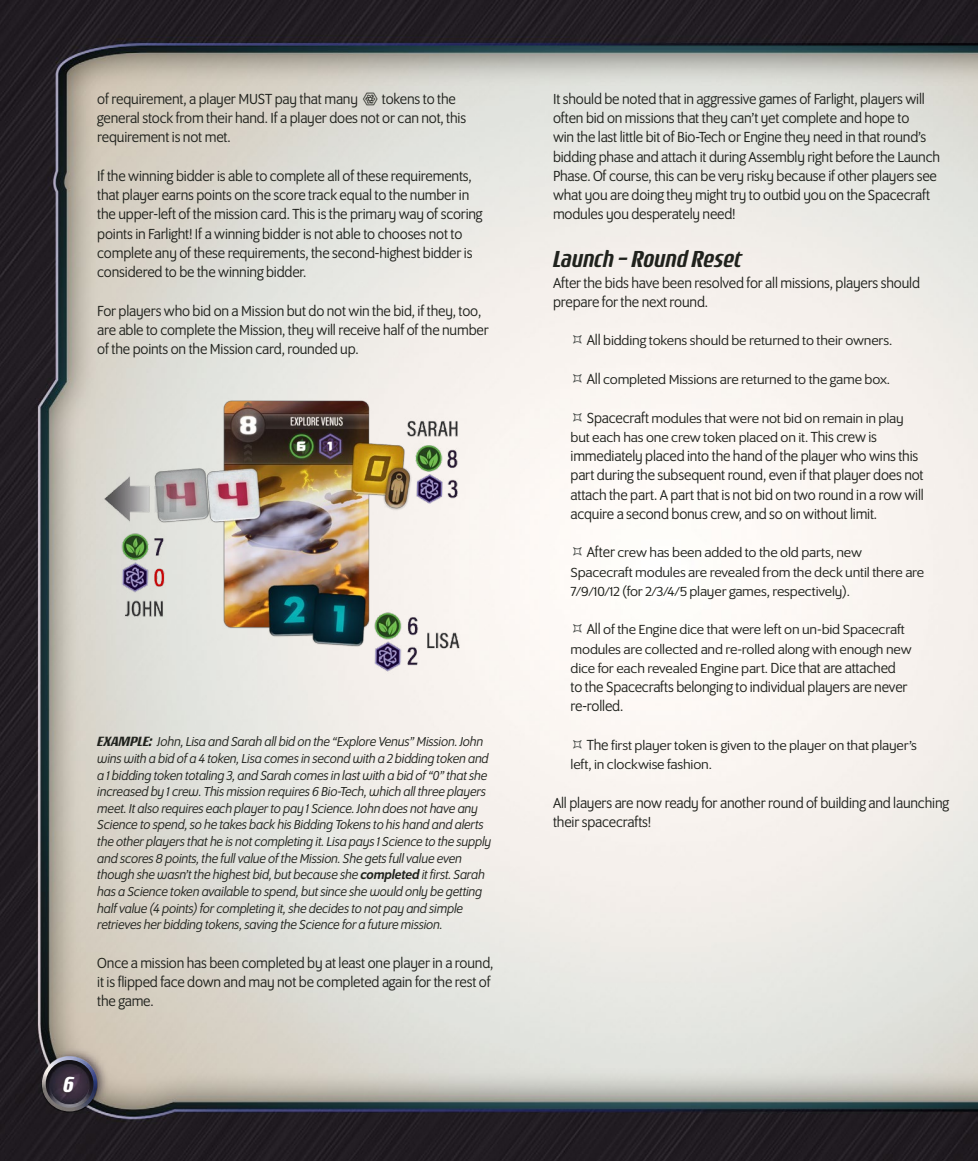
<style>
.page{position:relative;width:978px;height:1161px;background:#fff}
.page>*{position:absolute;margin:0;border:0;box-sizing:border-box;transform-origin:0 0}
.t1{font:italic 500 24.5px "Rogue Sans";color:#20221d}
.t2{font:italic 700 23.1px "Rogue Sans";color:#fff;scale:.91 1}
.t3{font:15.75px/19.2px "Program OT";letter-spacing:-.01em;color:#20221d}
.t4{font:14.17px/19.2px "Program OT";letter-spacing:-.01em;color:#20221d;scale:1.11 1}
.t5{font:italic 14px/16.6px "Program OT";letter-spacing:-.01em;color:#20221d}
.s1{font-family:"Rogue Sans";font-weight:500;font-size:14.17px}
.s2{font-weight:500}
.s3{font-size:15.75px}
</style>
<div class="page">
<img style="left:0;top:0;width:977px;height:1161px">
<img style="left:42px;top:1056px;width:55px;height:55px">
<img style="left:46px;top:1060px;width:47px;height:47px;border-radius:24px">
<div style="left:58px;top:1074px;width:19px;height:23px;background:#20221d;opacity:.75"></div>
<img style="left:101px;top:388px;width:392px;height:302px">
<svg style="left:363px;top:92px;width:14px;height:13px"></svg>
<svg style="left:573px;top:335px;width:8px;height:9px"></svg>
<svg style="left:573px;top:374px;width:8px;height:9px"></svg>
<svg style="left:573px;top:412px;width:8px;height:9px"></svg>
<svg style="left:573px;top:547px;width:8px;height:9px"></svg>
<svg style="left:573px;top:624px;width:8px;height:9px"></svg>
<svg style="left:573px;top:740px;width:8px;height:8px"></svg>
<p class="t3" style="left:97px;top:89px;width:262px">of requirement, a player MUST pay that many</p>
<p class="t3" style="left:97px;top:89px;width:370px;text-indent:284px">tokens to the general stock from their hand. If a player does not or can not, this requirement is not met.</p>
<p class="t3" style="left:97px;top:166px;width:387px">If the winning bidder is able to complete all of these requirements, that player earns points on the score track equal to the number in the upper-left of the mission card. This is the primary way of scoring points in Farlight! If a winning bidder is not able to chooses not to complete any of these requirements, the second-highest bidder is considered to be the winning bidder.</p>
<p class="t3" style="left:97px;top:301px;width:393px">For players who bid on a Mission but do not win the bid, if they, too, are able to complete the Mission, they will receive half of the number of the points on the Mission card, rounded up.</p>
<p class="t5" style="left:97px;top:733px;width:395px"><span class="s1">EXAMPLE:</span> John, Lisa and Sarah all bid on the “Explore Venus” Mission. John wins with a bid of a 4 token, Lisa comes in second with a 2 bidding token and a 1 bidding token totaling 3, and Sarah comes in last with a bid of “0” that she increased by 1 crew. This mission requires 6 Bio-Tech, which all three players meet. It also requires each player to pay 1 Science. John does not have any Science to spend, so he takes back his Bidding Tokens to his hand and alerts the other players that he is not completing it. Lisa pays 1 Science to the supply and scores 8 points, the full value of the Mission. She gets full value even though she wasn’t the highest bid, but because she <span class="s2">completed</span> it first. Sarah has a Science token available to spend, but since she would only be getting half value (4 points) for completing it, she decides to not pay and simple retrieves her bidding tokens, saving the Science for a future mission.</p>
<p class="t3" style="left:97px;top:953px;width:397px">Once a mission has been completed by at least one player in a round, it is flipped face down and may not be completed again for the rest of the game.</p>
<h2 class="t2" style="left:63px;top:1071px;width:13px">6</h2>
<p class="t3" style="left:553px;top:89px;width:388px">It should be noted that in aggressive games of Farlight, players will often bid on missions that they can’t yet complete and hope to<br>win the last little bit of Bio-Tech or Engine they need in that round’s bidding phase and attach it during Assembly right before the Launch Phase. Of course, this can be very risky because if other players see what you are doing they might try to outbid you on the Spacecraft modules you desperately need!</p>
<h1 class="t1" style="left:553px;top:245px;width:190px">Launch - Round Reset</h1>
<p class="t3" style="left:553px;top:273px;width:368px">After the bids have been resolved for all missions, players should prepare for the next round.</p>
<p class="t4" style="left:586px;top:331px;width:276px"><span class="s3">All</span> bidding tokens should be returned to their owners.</p>
<p class="t4" style="left:586px;top:370px;width:274px"><span class="s3">All</span> completed Missions are returned to the game box.</p>
<p class="t4" style="left:570px;top:408px;width:301px;text-indent:16px"><span class="s3">Spacecraft</span> modules that were not bid on remain in play but each has one crew token placed on it. <span class="s3">This crew is</span></p>
<p class="t3" style="left:570px;top:446px;width:355px">immediately placed into the hand of the player who wins this part during the subsequent round, even if that player does not attach the part. A part that is not bid on two round in a row will acquire a second bonus crew, and so on without limit.</p>
<p class="t4" style="left:570px;top:543px;width:320px;text-indent:16px"><span class="s3">After</span> crew has been added to the old parts, new<br>Spacecraft modules are revealed from the deck until there are<br>7/9/10/12 (for 2/3/4/5 player games, respectively).</p>
<p class="t4" style="left:570px;top:620px;width:309px;text-indent:16px"><span class="s3">All</span> of the Engine dice that were left on un-bid Spacecraft modules are collected and re-rolled along with enough new dice for each revealed Engine part. <span class="s3">Dice that are attached</span></p>
<p class="t3" style="left:570px;top:677px;width:338px">to the Spacecrafts belonging to individual players are never re-rolled.</p>
<p class="t4" style="left:570px;top:735px;width:313px;text-indent:16px"><span class="s3">The</span> first player token is given to the player on that player’s left, in clockwise fashion.</p>
<p class="t3" style="left:553px;top:793px;width:397px">All players are now ready for another round of building and launching their spacecrafts!</p>
</div>
